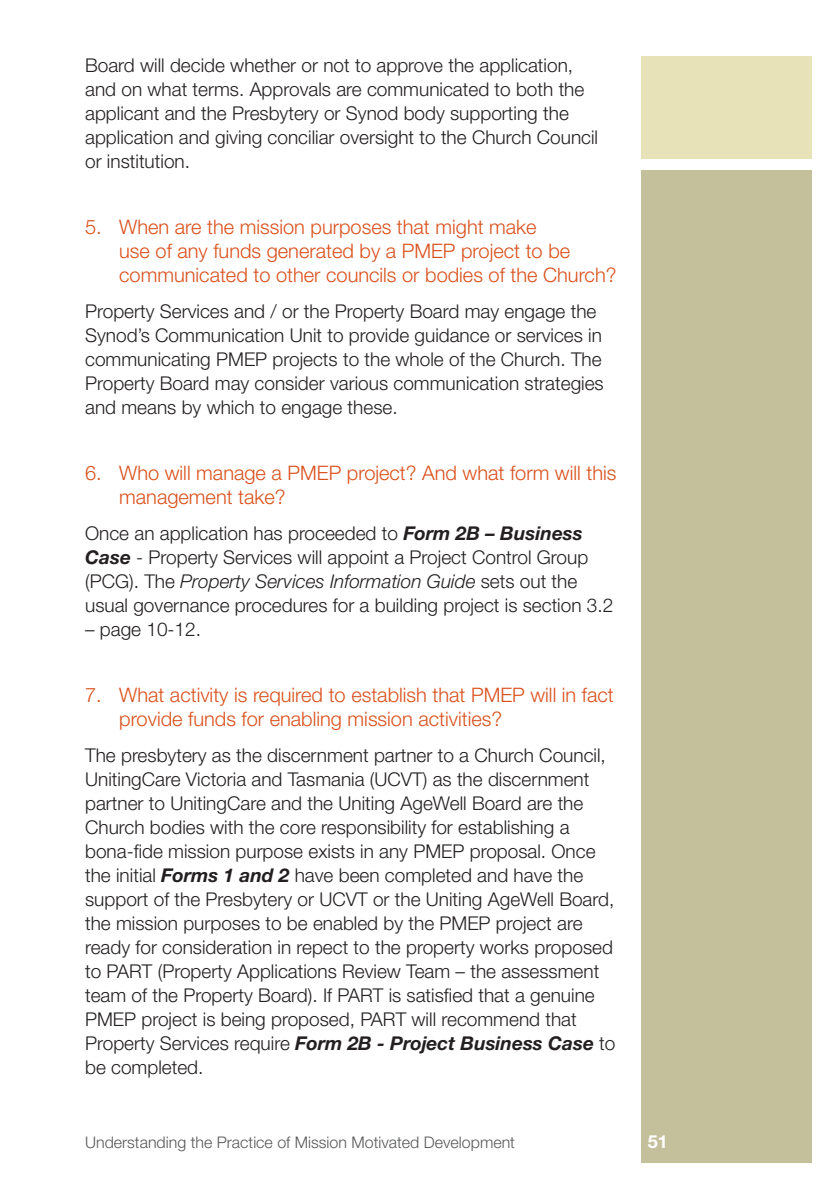
<style>
.page{position:relative;width:840px;height:1191px;background:#fff}
.page>*{position:absolute;margin:0;border:0;box-sizing:border-box;transform-origin:0 0}
.t1{font:300 20px/24px "Helvetica Neue";color:#da511d}
.t2{font:300 19px/24px "Helvetica Neue";color:#231f20}
.t3{font:700 18px "Helvetica Neue";color:#fff}
.t4{font:300 16px "Helvetica Neue";color:#57585a}
.s1{font-weight:700;font-style:italic}
.s2{font-style:italic}
</style>
<div class="page">
<div style="left:641px;top:170px;width:170px;height:992px;background:#c5c09c"></div>
<div style="left:641px;top:57px;width:170px;height:102px;background:#e7e2b7"></div>
<p class="t2" style="left:85px;top:53px;width:514px">Board will decide whether or not to approve the application, and on what terms. Approvals are communicated to both the applicant and the Presbytery or Synod body supporting the application and giving conciliar oversight to the Church Council or institution.</p>
<p class="t1" style="left:119px;top:214px;width:498px;text-indent:-34px">5. When are the mission purposes that might make<br>use of any funds generated by a PMEP project to be communicated to other councils or bodies of the Church?</p>
<p class="t2" style="left:85px;top:299px;width:520px">Property Services and / or the Property Board may engage the Synod’s Communication Unit to provide guidance or services in communicating PMEP projects to the whole of the Church. The Property Board may consider various communication strategies and means by which to engage these.</p>
<p class="t1" style="left:119px;top:460px;width:498px;text-indent:-34px">6. Who will manage a PMEP project? And what form will this management take?</p>
<p class="t2" style="left:85px;top:521px;width:529px">Once an application has proceeded to <span class="s1">Form 2B – Business Case</span> - Property Services will appoint a Project Control Group (PCG). The <span class="s2">Property Services Information Guide</span> sets out the usual governance procedures for a building project is section 3.2</p>
<p class="t2" style="left:85px;top:616px;width:117px">– page 10-12.</p>
<p class="t1" style="left:119px;top:682px;width:496px;text-indent:-34px">7. What activity is required to establish that PMEP will in fact provide funds for enabling mission activities?</p>
<p class="t2" style="left:85px;top:743px;width:531px">The presbytery as the discernment partner to a Church Council, UnitingCare Victoria and Tasmania (UCVT) as the discernment partner to UnitingCare and the Uniting AgeWell Board are the Church bodies with the core responsibility for establishing a bona-fide mission purpose exists in any PMEP proposal. Once the initial <span class="s1">Forms 1 and 2</span> have been completed and have the support of the Presbytery or UCVT or the Uniting AgeWell Board, the mission purposes to be enabled by the PMEP project are ready for consideration in repect to the property works proposed to PART (Property Applications Review Team – the assessment team of the Property Board). If PART is satisfied that a genuine PMEP project is being proposed, PART will recommend that Property Services require <span class="s1">Form 2B - Project Business Case</span> to be completed.</p>
<p class="t4" style="left:85px;top:1132px;width:431px">Understanding the Practice of Mission Motivated Development</p>
<p class="t3" style="left:647px;top:1130px;width:22px">51</p>
</div>
